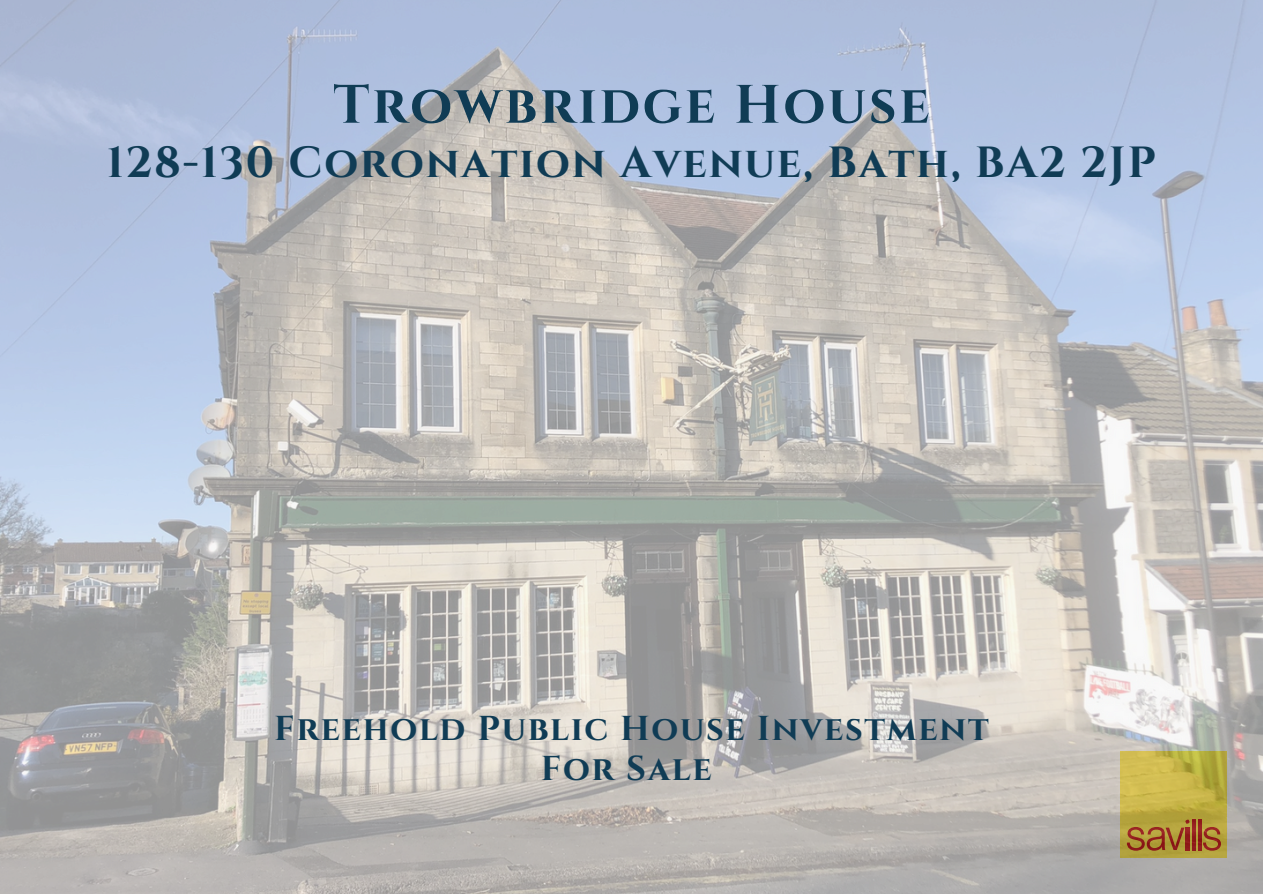
<style>
.page{position:relative;width:1263px;height:894px;background:#fff}
.page>*{position:absolute;margin:0;border:0;box-sizing:border-box;transform-origin:0 0}
.t1{font:700 54px "Cinzel";letter-spacing:.05em;color:#103c55}
.t2{font:700 43.5px "Cinzel";letter-spacing:.04em;color:#103c55}
.t3{font:700 34.5px/40.5px "Cinzel";letter-spacing:.05em;color:#103c55;text-align:center}
</style>
<div class="page">
<img style="left:0;top:0;width:1263px;height:893px">
<p class="t1" style="left:333px;top:70px;width:598px">Trowbridge House</p>
<h1 class="t2" style="left:107px;top:135px;width:1050px">128-130 Coronation Avenue, Bath, BA2 2JP</h1>
<h2 class="t3" style="left:274px;top:708px;width:716px">Freehold Public House Investment<br>For Sale</h2>
</div>
